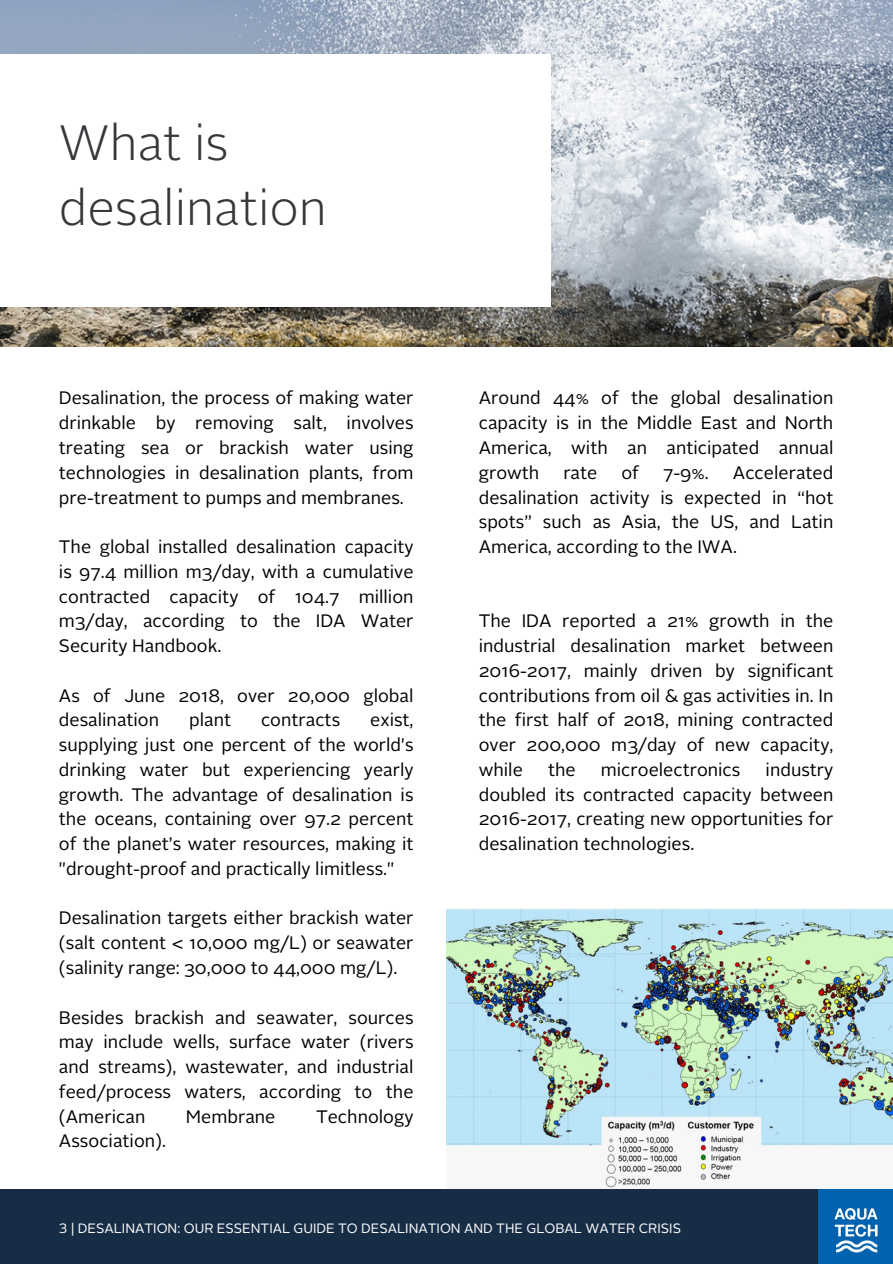
<style>
.page{position:relative;width:893px;height:1264px;background:#fff}
.page>*{position:absolute;margin:0;border:0;box-sizing:border-box;transform-origin:0 0}
.t1{font:300 49.5px/64.2px "Alright Sans";color:#35373a}
.t2{font:18px/24.8px "Alright Sans";color:#000;text-align:justify}
.t3{font:13.5px "Alright Sans LT";color:#fff}
</style>
<div class="page">
<div style="left:0;top:1188px;width:892px;height:75px;background:#172d46"></div>
<img style="left:818px;top:1188px;width:74px;height:75px">
<img style="left:0;top:0;width:892px;height:346px">
<img style="left:446px;top:908px;width:446px;height:280px">
<div style="left:0;top:54px;width:550px;height:253px;background:#fff"></div>
<h2 class="t1" style="left:59px;top:115px;width:269px">What is desalination</h2>
<h2 class="t2" style="left:59px;top:387px;width:356px">Desalination, the process of making water drinkable by removing salt, involves treating sea or brackish water using technologies in desalination plants, from pre-treatment to pumps and membranes.</h2>
<h2 class="t2" style="left:59px;top:536px;width:356px">The global installed desalination capacity is 97.4 million m3/day, with a cumulative contracted capacity of 104.7 million m3/day, according to the IDA Water Security Handbook.</h2>
<h2 class="t2" style="left:59px;top:684px;width:356px">As of June 2018, over 20,000 global desalination</h2>
<h2 class="t2" style="left:189px;top:709px;width:43px">plant</h2>
<h2 class="t2" style="left:261px;top:709px;width:81px">contracts</h2>
<h2 class="t2" style="left:59px;top:709px;width:356px;text-indent:311px">exist, supplying just one percent of the world's drinking water but experiencing yearly growth. The advantage of desalination is the oceans, containing over 97.2 percent of the planet’s water resources, making it "drought-proof and practically limitless."</h2>
<h2 class="t2" style="left:59px;top:907px;width:356px">Desalination targets either brackish water (salt content &lt; 10,000 mg/L) or seawater (salinity range: 30,000 to 44,000 mg/L).</h2>
<h2 class="t2" style="left:59px;top:1006px;width:356px">Besides brackish and seawater, sources may include wells, surface water (rivers and streams), wastewater, and industrial feed/process waters, according to the (American</h2>
<h2 class="t2" style="left:186px;top:1105px;width:91px">Membrane</h2>
<h2 class="t2" style="left:316px;top:1105px;width:99px">Technology</h2>
<h2 class="t2" style="left:59px;top:1130px;width:108px">Association).</h2>
<p class="t2" style="left:478px;top:387px;width:356px">Around 44% of the global desalination capacity is in the Middle East and North America, with an anticipated annual growth</p>
<p class="t2" style="left:563px;top:461px;width:36px">rate</p>
<p class="t2" style="left:621px;top:461px;width:19px">of</p>
<p class="t2" style="left:663px;top:461px;width:47px">7-9%.</p>
<p class="t2" style="left:478px;top:461px;width:356px;text-indent:254px">Accelerated desalination activity is expected in “hot spots” such as Asia, the US, and Latin America, according to the IWA.</p>
<p class="t2" style="left:478px;top:610px;width:356px">The IDA reported a 21% growth in the industrial desalination market between 2016-2017, mainly driven by significant contributions from oil &amp; gas activities in. In the first half of 2018, mining contracted over 200,000 m3/day of new capacity, while</p>
<p class="t2" style="left:478px;top:758px;width:356px;text-indent:287px">industry doubled its contracted capacity between 2016-2017, creating new opportunities for desalination technologies.</p>
<p class="t2" style="left:548px;top:758px;width:29px">the</p>
<p class="t2" style="left:600px;top:758px;width:141px">microelectronics</p>
<p class="t3" style="left:59px;top:1222px;width:623px">3 | DESALINATION: OUR ESSENTIAL GUIDE TO DESALINATION AND THE GLOBAL WATER CRISIS</p>
</div>
